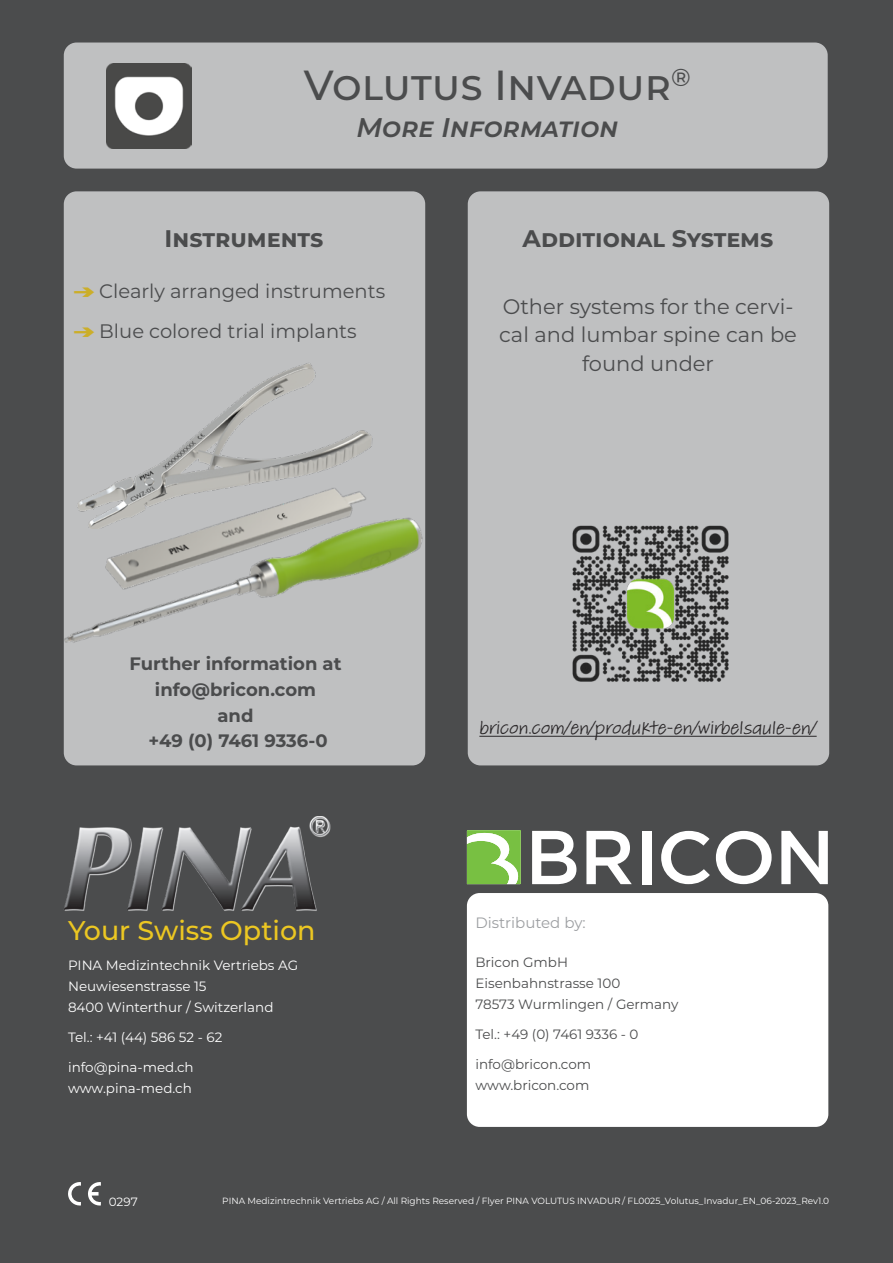
<style>
.page{position:relative;width:893px;height:1263px;background:#4b4c4d}
.page>*{position:absolute;margin:0;border:0;box-sizing:border-box;transform-origin:0 0}
.Überschrift_Zervikal{font:500 42px "Montserrat";color:#4b4c4d}
.UnterÜ_Zervikal{font:italic 600 27px "Montserrat";color:#4b4c4d}
.t1{font:500 27px "Montserrat";color:#ecc722}
.t2{font:700 24px "Montserrat";color:#4b4c4d}
.t3{font:21px/28.8px "Montserrat";color:#4b4c4d;text-align:center}
.t4{font:19.5px "Montserrat";color:#4b4c4d}
.t5{font:19.5px "Adobe Handwriting Tiffany";letter-spacing:-.01em;color:#231f20}
.t6{font:700 18px/25.8px "Montserrat";color:#4b4c4d;text-align:center}
.t7{font:15px "Montserrat";color:#9d9fa2}
.t8{font:13.5px/21px "Montserrat";color:#fff}
.t9{font:13.5px/21px "Montserrat";color:#4b4c4d}
.t10{font:12px "Montserrat";color:#fff}
.t11{font:9px "Montserrat";color:#fff}
.s1{font-weight:700;font-size:21px;color:#ecc722}
</style>
<div class="page">
<div style="left:64px;top:43px;width:764px;height:126px;background:#bfc0c1;border-radius:13px"></div>
<svg style="left:467px;top:831px;width:53px;height:53px;background:#9ad072"></svg>
<svg style="left:532px;top:831px;width:44px;height:53px"></svg>
<svg style="left:586px;top:831px;width:46px;height:53px"></svg>
<div style="left:642px;top:831px;width:9px;height:53px;background:#fff"></div>
<svg style="left:661px;top:831px;width:49px;height:53px"></svg>
<svg style="left:716px;top:831px;width:56px;height:53px"></svg>
<svg style="left:781px;top:831px;width:47px;height:53px"></svg>
<div style="left:467px;top:893px;width:361px;height:234px;background:#fff;border-radius:13px"></div>
<div style="left:64px;top:191px;width:361px;height:574px;background:#bfc0c1;border-radius:13px"></div>
<div style="left:468px;top:191px;width:361px;height:574px;background:#bfc0c1;border-radius:13px"></div>
<hr style="left:479px;top:736px;width:338px;height:1px;background:#231f20">
<img style="left:572px;top:525px;width:157px;height:157px">
<svg style="left:68px;top:1182px;width:33px;height:24px"></svg>
<img style="left:64px;top:816px;width:267px;height:95px">
<img style="left:106px;top:64px;width:86px;height:85px">
<img style="left:226px;top:363px;width:147px;height:81px">
<img style="left:185px;top:411px;width:183px;height:33px">
<img style="left:63px;top:444px;width:363px;height:278px">
<p class="Überschrift_Zervikal" style="left:304px;top:56px;width:388px">Volutus Invadur<sup>®</sup></p>
<p class="UnterÜ_Zervikal" style="left:356px;top:108px;width:263px">More Information</p>
<h3 class="t2" style="left:165px;top:222px;width:160px">Instruments</h3>
<h3 class="t4" style="left:72px;top:278px;width:314px"><span class="s1">→</span>Clearly arranged instruments</h3>
<h3 class="t4" style="left:72px;top:318px;width:286px"><span class="s1">→</span>Blue colored trial implants</h3>
<h3 class="t2" style="left:523px;top:222px;width:252px">Additional Systems</h3>
<h3 class="t3" style="left:499px;top:291px;width:299px">Other systems for the cervi&shy;cal and lumbar spine can be found under</h3>
<h3 class="t6" style="left:130px;top:650px;width:213px">Further information at info@bricon.com<br>and<br>+49 (0) 7461 9336-0</h3>
<h2 class="t1" style="left:68px;top:912px;width:249px">Your Swiss Option</h2>
<p class="t8" style="left:68px;top:954px;width:232px">PINA Medizintechnik Vertriebs AG<br>Neuwiesenstrasse 15<br>8400 Winterthur / Switzerland</p>
<p class="t8" style="left:68px;top:1026px;width:156px">Tel.: +41 (44) 586 52 - 62</p>
<p class="t8" style="left:68px;top:1056px;width:127px">info@pina-med.ch www.pina-med.ch</p>
<h3 class="t5" style="left:479px;top:714px;width:339px">bricon.com/en/produkte-en/wirbelsaule-en/</h3>
<p class="t7" style="left:475px;top:913px;width:112px">Distributed by:</p>
<p class="t9" style="left:475px;top:952px;width:205px">Bricon GmbH<br>Eisenbahnstrasse 100<br>78573 Wurmlingen / Germany</p>
<p class="t9" style="left:475px;top:1024px;width:165px">Tel.: +49 (0) 7461 9336 - 0</p>
<p class="t9" style="left:475px;top:1054px;width:117px">info@bricon.com www.bricon.com</p>
<p class="t10" style="left:109px;top:1194px;width:31px">0297</p>
<p class="t11" style="left:222px;top:1194px;width:608px">PINA Medizintrechnik Vertriebs AG / All Rights Reserved / Flyer PINA VOLUTUS INVADUR / FL0025_Volutus_Invadur_EN_06-2023_Rev1.0</p>
</div>
